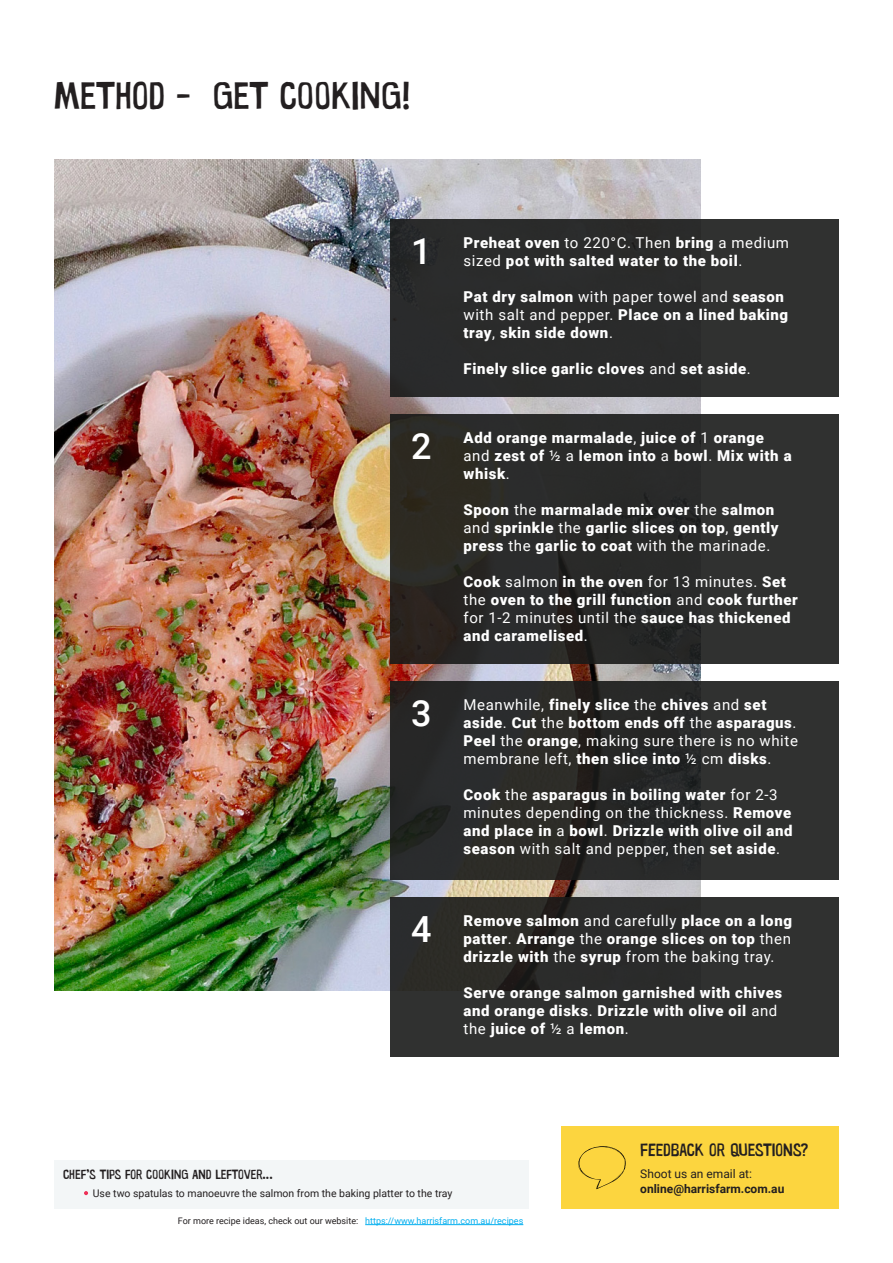
<style>
.page{position:relative;width:893px;height:1263px;background:#fff}
.page>*{position:absolute;margin:0;border:0;box-sizing:border-box;transform-origin:0 0}
.t1{font:39px "Warugaki";color:#231f20}
.t2{font:500 36px "Roboto";color:#fff}
.t3{font:18px "Warugaki";color:#231f20}
.t4{font:900 15px/18px "Roboto";letter-spacing:.04em;color:#fff}
.t5{font:13.5px "Warugaki";color:#231f20}
.t6{font:700 12px "Roboto";color:#231f20}
.t7{font:12px "Roboto";color:#231f20}
.t8{font:10.5px "Roboto";color:#231f20}
.t9{font:9px "Roboto";color:#231f20}
.t10{font:9px "Roboto";color:#00aeef}
.s1{font-weight:400}
</style>
<div class="page">
<div style="left:561px;top:1126px;width:278px;height:83px;background:#fcd53f"></div>
<div style="left:54px;top:1161px;width:474px;height:48px;background:#f3f6f7"></div>
<hr style="left:365px;top:1224px;width:158px;height:1px;background:#00aeef">
<img style="left:54px;top:159px;width:646px;height:832px">
<div style="left:390px;top:219px;width:449px;height:177px;background:#2b2b2c"></div>
<svg style="left:390px;top:681px;width:449px;height:198px;background:#2a2b29"></svg>
<div style="left:390px;top:414px;width:449px;height:249px;background:#2b2b2a"></div>
<div style="left:390px;top:897px;width:449px;height:159px;background:#303130"></div>
<svg style="left:84px;top:1191px;width:4px;height:4px"></svg>
<svg style="left:578px;top:1146px;width:48px;height:43px"></svg>
<p class="t1" style="left:54px;top:72px;width:358px">METHOD - GET COOKING!</p>
<p class="t2" style="left:411px;top:226px;width:22px">1</p>
<p class="t4" style="left:464px;top:233px;width:327px">Preheat oven <span class="s1">to 220°C. Then</span> bring <span class="s1">a medium sized</span> pot with salted water to the boil<span class="s1">.</span></p>
<p class="t4" style="left:464px;top:287px;width:326px">Pat dry salmon <span class="s1">with paper towel and</span> season <span class="s1">with salt and pepper.</span> Place on a lined baking tray<span class="s1">,</span> skin side down<span class="s1">.</span></p>
<p class="t4" style="left:464px;top:359px;width:289px">Finely slice garlic cloves <span class="s1">and</span> set aside<span class="s1">.</span></p>
<p class="t2" style="left:411px;top:421px;width:22px">2</p>
<p class="t4" style="left:464px;top:428px;width:330px">Add orange marmalade<span class="s1">,</span> juice of <span class="s1">1</span> orange <span class="s1">and</span> zest of <span class="s1">½ a</span> lemon into <span class="s1">a</span> bowl<span class="s1">.</span> Mix with a whisk<span class="s1">.</span></p>
<p class="t4" style="left:464px;top:500px;width:317px">Spoon <span class="s1">the</span> marmalade mix over <span class="s1">the</span> salmon <span class="s1">and</span> sprinkle <span class="s1">the</span> garlic slices on top<span class="s1">,</span> gently press <span class="s1">the</span> garlic to coat <span class="s1">with the marinade.</span></p>
<p class="t4" style="left:464px;top:572px;width:336px">Cook <span class="s1">salmon</span> in the oven <span class="s1">for 13 minutes.</span> Set <span class="s1">the</span> oven to the grill function <span class="s1">and</span> cook further <span class="s1">for 1-2 minutes until the</span> sauce has thickened and caramelised<span class="s1">.</span></p>
<p class="t2" style="left:411px;top:688px;width:22px">3</p>
<p class="t2" style="left:411px;top:904px;width:22px">4</p>
<p class="t4" style="left:464px;top:695px;width:336px"><span class="s1">Meanwhile,</span> finely slice <span class="s1">the</span> chives <span class="s1">and</span> set aside<span class="s1">.</span> Cut <span class="s1">the</span> bottom ends off <span class="s1">the</span> asparagus<span class="s1">.<br></span>Peel <span class="s1">the</span> orange<span class="s1">, making sure there is no white membrane left,</span> then slice into <span class="s1">½ cm</span> disks<span class="s1">.</span></p>
<p class="t4" style="left:463px;top:785px;width:330px">Cook <span class="s1">the</span> asparagus in boiling water <span class="s1">for 2-3 minutes depending on the thickness.</span> Remove and place in <span class="s1">a</span> bowl<span class="s1">.</span> Drizzle with olive oil and season <span class="s1">with salt and pepper, then</span> set aside<span class="s1">.</span></p>
<p class="t4" style="left:464px;top:911px;width:330px;text-align:justify">Remove salmon <span class="s1">and carefully</span> place on a long patter<span class="s1">.</span> Arrange <span class="s1">the</span> orange slices on top <span class="s1">then </span>drizzle with <span class="s1">the</span> syrup <span class="s1">from the baking tray.</span></p>
<p class="t4" style="left:464px;top:983px;width:320px">Serve orange salmon garnished with chives and orange disks<span class="s1">.</span> Drizzle with olive oil <span class="s1">and the</span> juice of <span class="s1">½ a</span> lemon<span class="s1">.</span></p>
<p class="t5" style="left:63px;top:1166px;width:211px">CHEF’S TIPS FOR COOKING AND LEFTOVER...</p>
<p class="t8" style="left:93px;top:1186px;width:361px">Use two spatulas to manoeuvre the salmon from the baking platter to the tray</p>
<p class="t3" style="left:640px;top:1139px;width:169px">FEEDBACK OR QUESTIONS?</p>
<p class="t7" style="left:640px;top:1165px;width:113px">Shoot us an email at:</p>
<p class="t6" style="left:640px;top:1180px;width:146px">online@harrisfarm.com.au</p>
<p class="t9" style="left:178px;top:1214px;width:182px">For more recipe ideas, check out our website:</p>
<p class="t10" style="left:365px;top:1214px;width:160px">https://www.harrisfarm.com.au/recipes</p>
</div>
